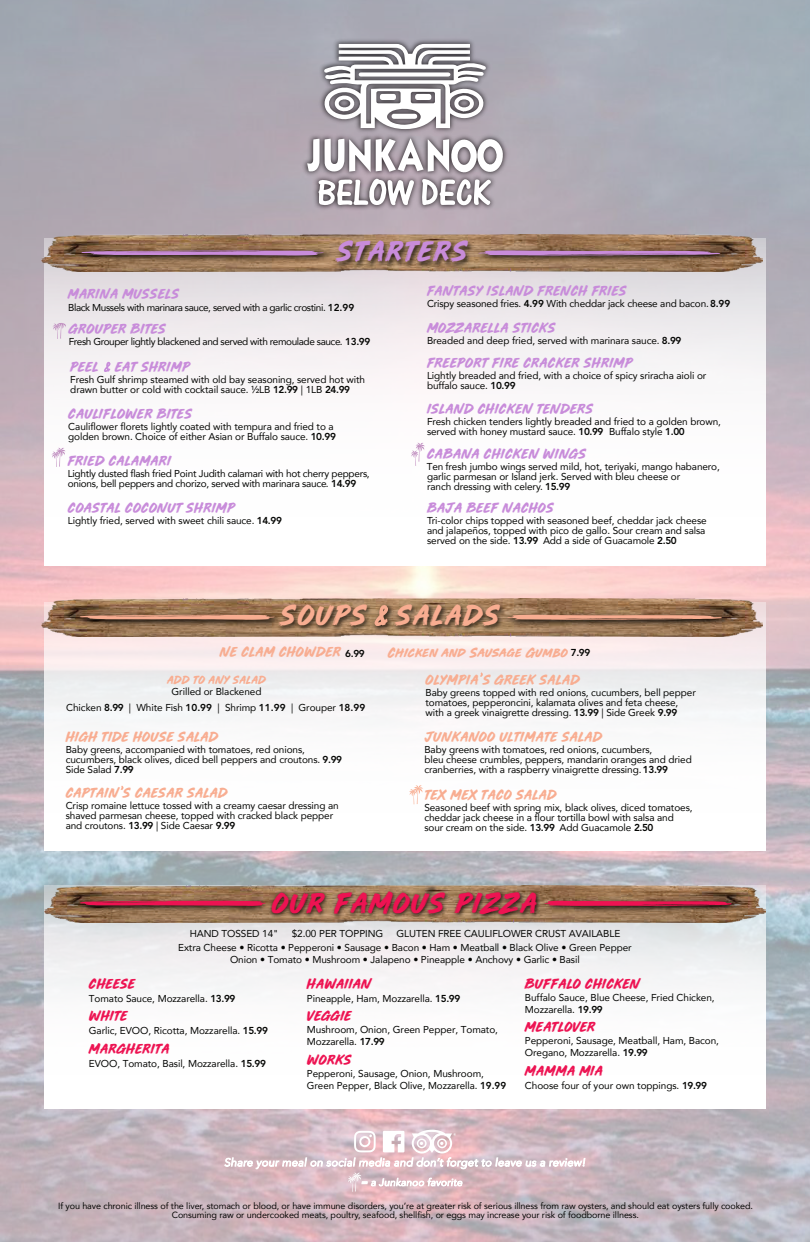
<style>
.page{position:relative;width:810px;height:1242px;background:#fff}
.page>*{position:absolute;margin:0;border:0;box-sizing:border-box;transform-origin:0 0}
.t1{font:35px "Ultra Fresh";letter-spacing:.025em;color:#ed1352}
.t2{font:35px "Ultra Fresh";letter-spacing:.025em;color:#f8ad91}
.t3{font:35px "Ultra Fresh";letter-spacing:.025em;color:#c88cda}
.t4{font:17px "Ultra Fresh";color:#c88cda}
.t5{font:17px "Ultra Fresh";color:#f8ad91}
.t6{font:17px "Ultra Fresh";color:#ed1352}
.t7{font:14px "Ultra Fresh";color:#f8ad91}
.t8{font:10px/10px "Avenir";letter-spacing:-.01em;color:#040503}
.t9{font:10px "Avenir";letter-spacing:-.04em;color:#040503}
.t10{font:9px/9px "Avenir";letter-spacing:-.01em;color:#040503;text-align:center}
.s1{font-weight:800}
.s2{font-family:"Avenir";font-weight:800;font-size:10px;color:#040503}
</style>
<div class="page">
<img style="left:0;top:0;width:810px;height:1242px">
<svg style="left:224px;top:1130px;width:362px;height:62px;background:#dac1c8"></svg>
<div style="left:45px;top:239px;width:720px;height:327px;background:linear-gradient(to bottom,#e0dbdf,#fff)"></div>
<img style="left:42px;top:234px;width:720px;height:38px">
<img style="left:74px;top:246px;width:153px;height:19px">
<svg style="left:81px;top:250px;width:146px;height:6px"></svg>
<img style="left:583px;top:246px;width:153px;height:19px">
<svg style="left:583px;top:250px;width:138px;height:6px"></svg>
<svg style="left:104px;top:362px;width:6px;height:10px"></svg>
<svg style="left:53px;top:323px;width:13px;height:16px"></svg>
<svg style="left:411px;top:443px;width:14px;height:23px"></svg>
<svg style="left:52px;top:448px;width:14px;height:19px"></svg>
<img style="left:300px;top:36px;width:211px;height:178px">
<svg style="left:307px;top:137px;width:196px;height:70px"></svg>
<svg style="left:323px;top:44px;width:163px;height:85px"></svg>
<svg style="left:45px;top:923px;width:720px;height:185px"></svg>
<img style="left:45px;top:885px;width:720px;height:38px">
<img style="left:76px;top:896px;width:190px;height:19px">
<svg style="left:80px;top:901px;width:186px;height:5px"></svg>
<img style="left:547px;top:896px;width:191px;height:19px">
<svg style="left:547px;top:901px;width:185px;height:5px"></svg>
<img style="left:420px;top:881px;width:21px;height:1px">
<img style="left:266px;top:882px;width:281px;height:44px">
<img style="left:227px;top:230px;width:356px;height:47px">
<div style="left:45px;top:603px;width:720px;height:247px;background:linear-gradient(to bottom,#f0e4e5,#fff)"></div>
<img style="left:42px;top:598px;width:720px;height:38px">
<img style="left:74px;top:610px;width:141px;height:19px">
<svg style="left:79px;top:615px;width:136px;height:5px"></svg>
<img style="left:571px;top:610px;width:165px;height:19px">
<svg style="left:571px;top:615px;width:152px;height:5px"></svg>
<img style="left:215px;top:594px;width:356px;height:47px">
<img style="left:370px;top:600px;width:27px;height:35px">
<svg style="left:375px;top:605px;width:13px;height:21px"></svg>
<svg style="left:480px;top:672px;width:3px;height:5px"></svg>
<svg style="left:409px;top:785px;width:14px;height:19px"></svg>
<p class="t3" style="left:337px;top:231px;width:133px">STARTERS</p>
<p class="t4" style="left:68px;top:284px;width:113px">MARINA MUSSELS</p>
<p class="t9" style="left:68px;top:300px;width:288px">Black Mussels with marinara sauce, served with a garlic crostini. <span class="s1">12.99</span></p>
<p class="t4" style="left:69px;top:319px;width:99px">GROUPER BITES</p>
<p class="t9" style="left:69px;top:334px;width:303px">Fresh Grouper lightly blackened and served with remoulade sauce. <span class="s1">13.99</span></p>
<p class="t4" style="left:70px;top:357px;width:121px">PEEL EAT SHRIMP</p>
<p class="t8" style="left:70px;top:374px;width:296px">Fresh Gulf shrimp steamed with old bay seasoning, served hot with drawn butter or cold with cocktail sauce. ½LB <span class="s1">12.99</span> | 1LB <span class="s1">24.99</span></p>
<p class="t4" style="left:68px;top:405px;width:126px">CAULIFLOWER BITES</p>
<p class="t8" style="left:68px;top:422px;width:269px">Cauliflower florets lightly coated with tempura and fried to a golden brown. Choice of either Asian or Buffalo sauce. <span class="s1">10.99</span></p>
<p class="t4" style="left:68px;top:451px;width:105px">FRIED CALAMARI</p>
<p class="t8" style="left:68px;top:468px;width:304px">Lightly dusted flash fried Point Judith calamari with hot cherry peppers, onions, bell peppers and chorizo, served with marinara sauce. <span class="s1">14.99</span></p>
<p class="t4" style="left:68px;top:498px;width:169px">COASTAL COCONUT SHRIMP</p>
<p class="t8" style="left:68px;top:515px;width:216px">Lightly fried, served with sweet chili sauce. <span class="s1">14.99</span></p>
<p class="t4" style="left:427px;top:281px;width:202px">FANTASY ISLAND FRENCH FRIES</p>
<p class="t8" style="left:427px;top:298px;width:305px">Crispy seasoned fries. <span class="s1">4.99</span> With cheddar jack cheese and bacon.<span class="s1">8.99</span></p>
<p class="t4" style="left:427px;top:318px;width:130px">MOZZARELLA STICKS</p>
<p class="t8" style="left:427px;top:336px;width:256px">Breaded and deep fried, served with marinara sauce. <span class="s1">8.99</span></p>
<p class="t4" style="left:427px;top:353px;width:207px">FREEPORT FIRE CRACKER SHRIMP</p>
<p class="t8" style="left:427px;top:371px;width:281px">Lightly breaded and fried, with a choice of spicy sriracha aioli or buffalo sauce. <span class="s1">10.99</span></p>
<p class="t4" style="left:427px;top:399px;width:168px">ISLAND CHICKEN TENDERS</p>
<p class="t8" style="left:427px;top:416px;width:295px">Fresh chicken tenders lightly breaded and fried to a golden brown, served with honey mustard sauce. <span class="s1">10.99</span> Buffalo style <span class="s1">1.00</span></p>
<p class="t4" style="left:427px;top:444px;width:161px">CABANA CHICKEN WINGS</p>
<p class="t8" style="left:427px;top:462px;width:295px">Ten fresh jumbo wings served mild, hot, teriyaki, mango habanero, garlic parmesan or Island jerk. Served with bleu cheese or<br>ranch dressing with celery. <span class="s1">15.99</span></p>
<p class="t4" style="left:427px;top:498px;width:129px">BAJA BEEF NACHOS</p>
<p class="t8" style="left:427px;top:516px;width:281px">Tri-color chips topped with seasoned beef, cheddar jack cheese and jalapeños, topped with pico de gallo. Sour cream and salsa served on the side. <span class="s1">13.99</span> Add a side of Guacamole <span class="s1">2.50</span></p>
<p class="t2" style="left:280px;top:596px;width:222px">SOUPS SALADS</p>
<p class="t5" style="left:220px;top:642px;width:146px">NE CLAM CHOWDER <span class="s2">6.99</span></p>
<p class="t5" style="left:388px;top:643px;width:204px">Chicken and Sausage Gumbo <sup>7.99</sup></p>
<p class="t7" style="left:167px;top:672px;width:101px">ADD TO ANY SALAD</p>
<p class="t8" style="left:66px;top:683px;width:301px;line-height:16px;text-align:center">Grilled or Blackened<br>Chicken <span class="s1">8.99</span> | White Fish <span class="s1">10.99</span> | Shrimp <span class="s1">11.99</span> | Grouper <span class="s1">18.99</span></p>
<p class="t5" style="left:66px;top:727px;width:154px">HIGH TIDE HOUSE SALAD</p>
<p class="t8" style="left:66px;top:744px;width:278px">Baby greens, accompanied with tomatoes, red onions, cucumbers, black olives, diced bell peppers and croutons. <span class="s1">9.99<br></span>Side Salad <span class="s1">7.99</span></p>
<p class="t5" style="left:66px;top:783px;width:163px">CAPTAIN S CAESAR SALAD</p>
<p class="t8" style="left:66px;top:800px;width:274px">Crisp romaine lettuce tossed with a creamy caesar dressing an shaved parmesan cheese, topped with cracked black pepper and croutons. <span class="s1">13.99</span> | Side Caesar <span class="s1">9.99</span></p>
<p class="t5" style="left:425px;top:670px;width:156px">OLYMPIA S GREEK SALAD</p>
<p class="t8" style="left:425px;top:687px;width:272px">Baby greens topped with red onions, cucumbers, bell pepper tomatoes, pepperoncini, kalamata olives and feta cheese, with a greek vinaigrette dressing. <span class="s1">13.99</span> | Side Greek <span class="s1">9.99</span></p>
<p class="t5" style="left:424px;top:727px;width:179px">JUNKANOO ULTIMATE SALAD</p>
<p class="t8" style="left:424px;top:744px;width:269px">Baby greens with tomatoes, red onions, cucumbers,<br>bleu cheese crumbles, peppers, mandarin oranges and dried cranberries, with a raspberry vinaigrette dressing. <span class="s1">13.99</span></p>
<p class="t5" style="left:424px;top:786px;width:134px">TEX MEX TACO SALAD</p>
<p class="t8" style="left:424px;top:803px;width:270px">Seasoned beef with spring mix, black olives, diced tomatoes, cheddar jack cheese in a flour tortilla bowl with salsa and sour cream on the side. <span class="s1">13.99</span> Add Guacamole <span class="s1">2.50</span></p>
<p class="t1" style="left:272px;top:884px;width:267px">OUR FAMOUS PIZZA</p>
<p class="t8" style="left:190px;top:928px;width:90px">HAND TOSSED 14"</p>
<p class="t8" style="left:292px;top:928px;width:93px">$2.00 PER TOPPING</p>
<p class="t8" style="left:178px;top:926px;width:455px;line-height:13.7px;text-indent:218px">GLUTEN FREE CAULIFLOWER CRUST AVAILABLE<br>Extra Cheese • Ricotta • Pepperoni • Sausage • Bacon • Ham • Meatball • Black Olive • Green Pepper</p>
<p class="t8" style="left:230px;top:954px;width:351px">Onion • Tomato • Mushroom • Jalapeno • Pineapple • Anchovy • Garlic • Basil</p>
<p class="t6" style="left:89px;top:974px;width:48px">CHEESE</p>
<p class="t8" style="left:89px;top:993px;width:148px">Tomato Sauce, Mozzarella. <span class="s1">13.99</span></p>
<p class="t6" style="left:89px;top:1007px;width:40px">WHITE</p>
<p class="t8" style="left:89px;top:1026px;width:181px">Garlic, EVOO, Ricotta, Mozzarella. <span class="s1">15.99</span></p>
<p class="t6" style="left:89px;top:1039px;width:82px">MARGHERITA</p>
<p class="t8" style="left:89px;top:1058px;width:178px">EVOO, Tomato, Basil, Mozzarella. <span class="s1">15.99</span></p>
<p class="t6" style="left:307px;top:974px;width:66px">HAWAIIAN</p>
<p class="t8" style="left:307px;top:993px;width:155px">Pineapple, Ham, Mozzarella. <span class="s1">15.99</span></p>
<p class="t6" style="left:307px;top:1007px;width:46px">VEGGIE</p>
<p class="t8" style="left:307px;top:1024px;width:193px;line-height:12px">Mushroom, Onion, Green Pepper, Tomato,<br>Mozzarella. <span class="s1">17.99</span></p>
<p class="t6" style="left:307px;top:1050px;width:47px">WORKS</p>
<p class="t8" style="left:307px;top:1067px;width:201px;line-height:12px">Pepperoni, Sausage, Onion, Mushroom,<br>Green Pepper, Black Olive, Mozzarella. <span class="s1">19.99</span></p>
<p class="t6" style="left:525px;top:974px;width:117px">BUFFALO CHICKEN</p>
<p class="t8" style="left:525px;top:991px;width:191px;line-height:12px">Buffalo Sauce, Blue Cheese, Fried Chicken,<br>Mozzarella. <span class="s1">19.99</span></p>
<p class="t6" style="left:525px;top:1018px;width:72px">MEATLOVER</p>
<p class="t8" style="left:525px;top:1035px;width:196px;line-height:12px">Pepperoni, Sausage, Meatball, Ham, Bacon,<br>Oregano, Mozzarella. <span class="s1">19.99</span></p>
<p class="t6" style="left:525px;top:1061px;width:80px">MAMMA MIA</p>
<p class="t8" style="left:525px;top:1080px;width:184px">Choose four of your own toppings. <span class="s1">19.99</span></p>
<p class="t10" style="left:58px;top:1201px;width:696px">If you have chronic illness of the liver, stomach or blood, or have immune disorders, you’re at greater risk of serious illness from raw oysters, and should eat oysters fully cooked.<br>Consuming raw or undercooked meats, poultry, seafood, shellfish, or eggs may increase your risk of foodborne illness.</p>
</div>
